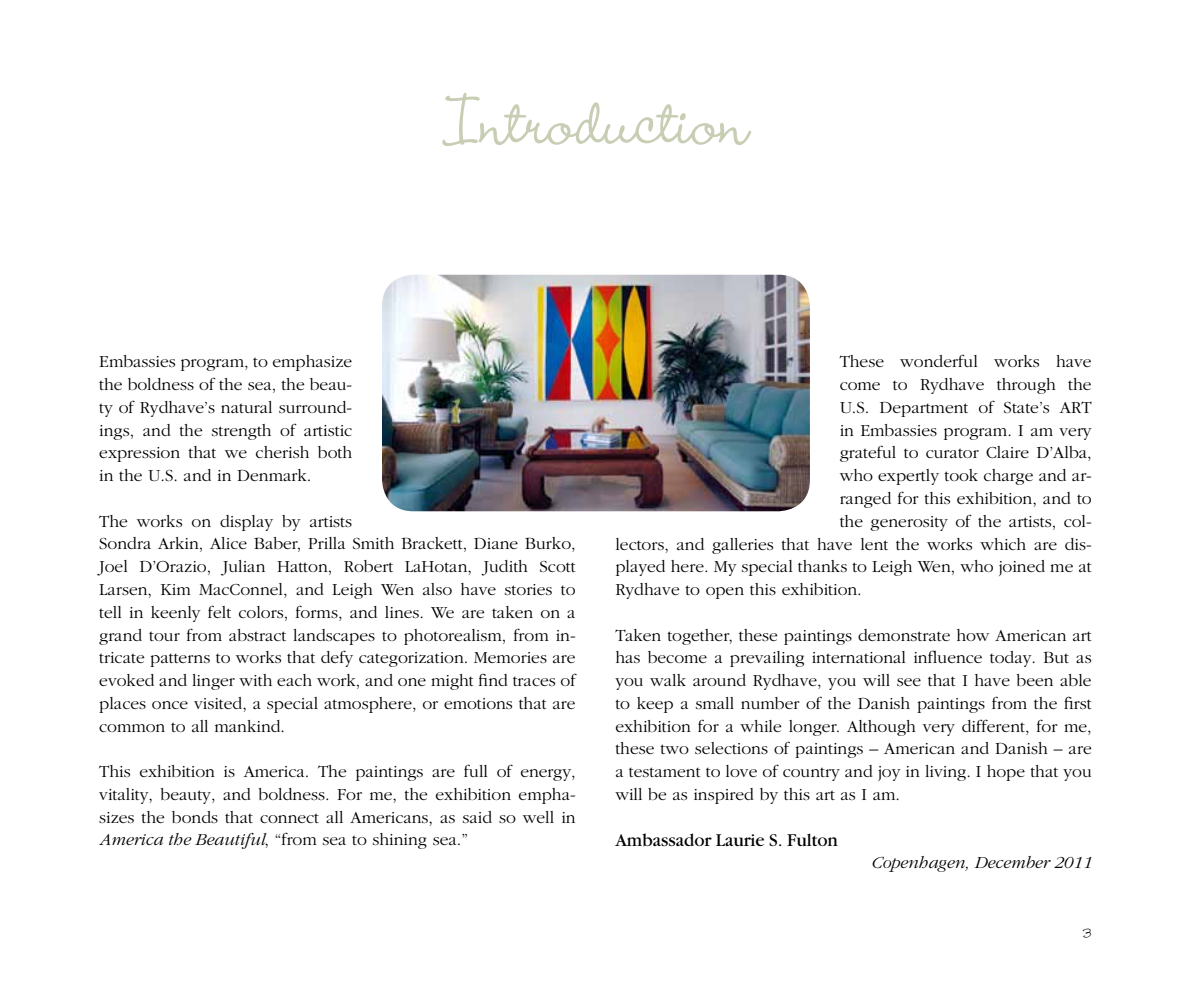
<style>
.page{position:relative;width:1191px;height:993px;background:#fff}
.page>*{position:absolute;margin:0;border:0;box-sizing:border-box;transform-origin:0 0}
.t1{font:500 84px "Wendy LP Std";color:#c7ceb4}
.t2{font:300 17.5px/22.8px "Garamond";color:#000;text-align:justify}
.t3{font:17.5px "Garamond ITC";color:#000}
.t4{font:italic 300 17.5px "Garamond";color:#000}
.t5{font:500 15.75px "Wendy LP Std";color:#000}
.s1{font-style:italic}
</style>
<div class="page">
<img style="left:382px;top:274px;width:428px;height:237px">
<h1 class="t1" style="left:443px;top:75px;width:308px">Introduction</h1>
<p class="t2" style="left:99px;top:350px;width:254px">Embassies program, to emphasize the boldness of the sea, the beau&shy;ty of Rydhave’s natural surround&shy;ings, and the strength of artistic expression that we cherish both in the U.S. and in Denmark.</p>
<p class="t2" style="left:99px;top:510px;width:478px;text-align:left">The works on display by artists<br>Sondra Arkin, Alice Baber, Prilla Smith Brackett, Diane Burko, Joel D’Orazio, Julian Hatton, Robert LaHotan, Judith Scott Larsen, Kim MacConnel, and Leigh Wen also have stories to tell in keenly felt colors, forms, and lines. We are taken on a grand tour from abstract landscapes to photorealism, from in&shy;tricate patterns to works that defy categorization. Memories are evoked and linger with each work, and one might find traces of places once visited, a special atmosphere, or emotions that are common to all mankind.</p>
<p class="t2" style="left:99px;top:760px;width:478px">This exhibition is America. The paintings are full of energy, vitality, beauty, and boldness. For me, the exhibition empha&shy;sizes the bonds that connect all Americans, as said so well in <span class="s1">America the Beautiful</span>, “from sea to shining sea.”</p>
<p class="t2" style="left:839px;top:350px;width:253px">These wonderful works have</p>
<p class="t2" style="left:839px;top:373px;width:253px">come to Rydhave through the</p>
<p class="t2" style="left:839px;top:396px;width:253px">U.S. Department of State’s ART</p>
<p class="t2" style="left:839px;top:419px;width:253px">in Embassies program. I am very</p>
<p class="t2" style="left:839px;top:441px;width:253px">grateful to curator Claire D’Alba,</p>
<p class="t2" style="left:839px;top:464px;width:253px">who expertly took charge and ar-</p>
<p class="t2" style="left:839px;top:487px;width:253px">ranged for this exhibition, and to</p>
<p class="t2" style="left:839px;top:510px;width:253px">the generosity of the artists, col-</p>
<p class="t2" style="left:615px;top:532px;width:478px">lectors, and galleries that have lent the works which are dis-</p>
<p class="t2" style="left:615px;top:555px;width:478px">played here. My special thanks to Leigh Wen, who joined me at</p>
<p class="t2" style="left:615px;top:578px;width:248px">Rydhave to open this exhibition.</p>
<p class="t2" style="left:615px;top:623px;width:478px">Taken together, these paintings demonstrate how American art has become a prevailing international influence today. But as you walk around Rydhave, you will see that I have been able to keep a small number of the Danish paintings from the first exhibition for a while longer. Although very different, for me, these two selections of paintings – American and Danish – are a testament to love of country and joy in living. I hope that you will be as inspired by this art as I am.</p>
<p class="t3" style="left:615px;top:829px;width:224px">Ambassador Laurie S. Fulton</p>
<p class="t4" style="left:871px;top:853px;width:222px">Copenhagen, December 2011</p>
<p class="t5" style="left:1083px;top:923px;width:10px">3</p>
</div>
